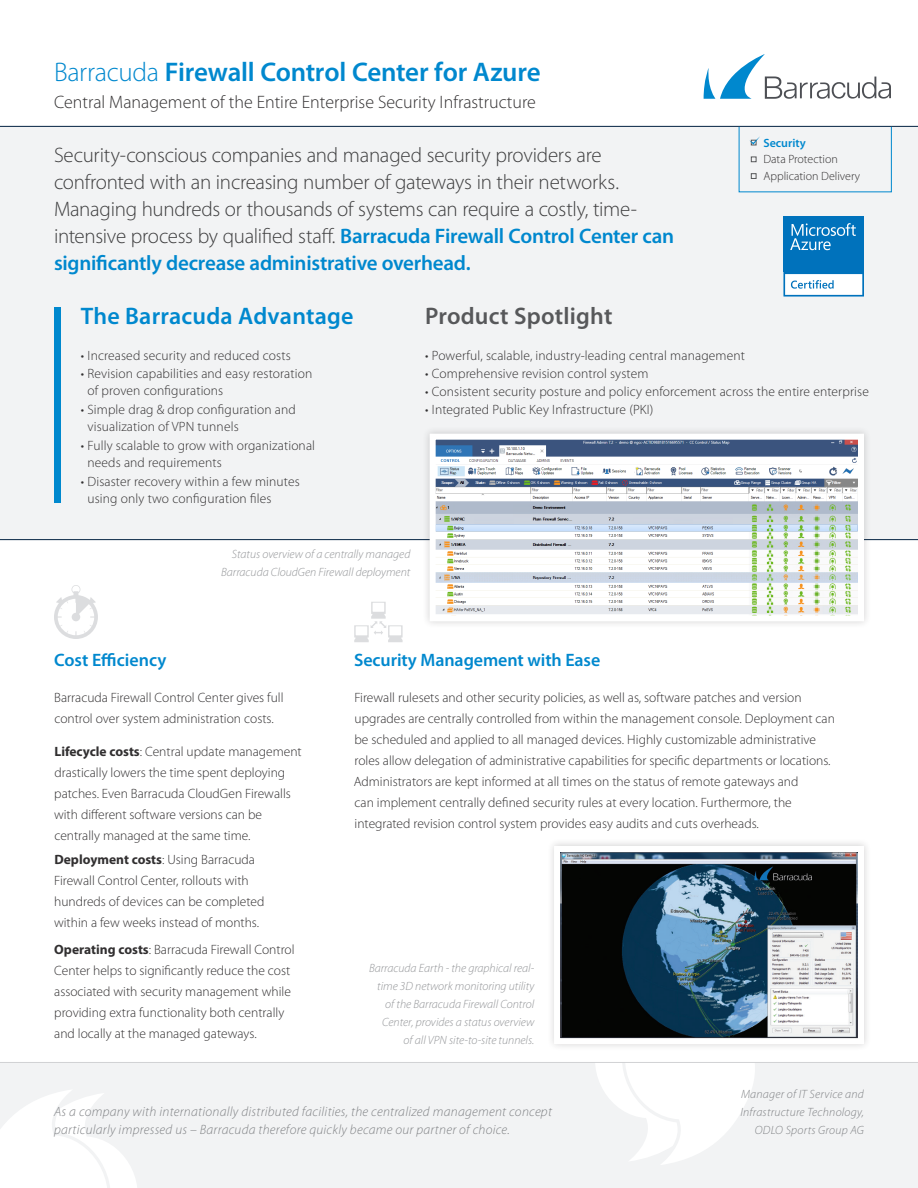
<style>
.page{position:relative;width:918px;height:1188px;background:#fff}
.page>*{position:absolute;margin:0;border:0;box-sizing:border-box;transform-origin:0 0}
.t1{font:600 27px "Myriad Pro";letter-spacing:-.01em;color:#0088ce}
.spotlight_title{font:600 24px "Myriad Pro";letter-spacing:.01em;color:#0088ce}
.spotlight_title-2{font:600 24px "Myriad Pro";letter-spacing:.01em;color:#57585a}
.product-description{font:300 21px/27px "Myriad Pro";letter-spacing:-.015em;color:#3e3e3f}
.sub_header{font:300 18px "Myriad Pro";color:#312f30}
.section_header{font:600 18px "Myriad Pro";letter-spacing:-.005em;color:#0088ce}
.body_text{font:300 13.5px/21px "Myriad Pro";color:#312f30}
.quote{font:italic 300 13.5px/18px "Myriad Pro";letter-spacing:.02em;color:#808285}
.t2{font:italic 300 12px/18px "Myriad Pro";color:#939598;text-align:right}
.quote-2{font:italic 300 12px/18px "Myriad Pro";letter-spacing:.02em;color:#808285}
.Unselected_text{font:300 12px "Myriad Pro";color:#312f30}
.Selected_Text{font:600 12px "Myriad Pro";color:#0088ce}
.s1{font-weight:300}
.s2{font-weight:600;color:#0088ce}
.s3{font-weight:700}
</style>
<div class="page">
<div style="left:0;top:1062px;width:918px;height:126px;background:#f2f3f4"></div>
<svg style="left:596px;top:1063px;width:159px;height:102px"></svg>
<svg style="left:0;top:1090px;width:137px;height:98px"></svg>
<div style="left:0;top:126px;width:918px;height:414px;background:#f2f3f4"></div>
<hr style="left:0;top:1062px;width:918px;height:1px;background:#d1d2d4">
<div style="left:54px;top:307px;width:7px;height:195px;background:#0088ce"></div>
<svg style="left:738px;top:126px;width:154px;height:67px"></svg>
<svg style="left:783px;top:216px;width:81px;height:81px"></svg>
<svg style="left:704px;top:54px;width:187px;height:45px"></svg>
<svg style="left:54px;top:585px;width:44px;height:54px"></svg>
<svg style="left:354px;top:602px;width:49px;height:40px"></svg>
<div style="left:422px;top:426px;width:450px;height:203px;background:#231f20;opacity:.2"></div>
<svg style="left:427px;top:431px;width:440px;height:193px"></svg>
<div style="left:546px;top:838px;width:326px;height:213px;background:#fafafa"></div>
<svg style="left:552px;top:843px;width:314px;height:203px"></svg>
<p class="t1" style="left:54px;top:55px;width:488px"><span class="s1">Barracuda</span> Firewall Control Center for Azure</p>
<p class="sub_header" style="left:54px;top:91px;width:483px">Central Management of the Entire Enterprise Security Infrastructure</p>
<p class="product-description" style="left:54px;top:141px;width:622px">Security-conscious companies and managed security providers are confronted with an increasing number of gateways in their networks.<br>Managing hundreds or thousands of systems can require a costly, time&shy;intensive process by qualified staff. <span class="s2">Barracuda Firewall Control Center can significantly decrease administrative overhead.</span></p>
<p class="Selected_Text" style="left:763px;top:135px;width:44px">Security</p>
<p class="Unselected_text" style="left:763px;top:152px;width:76px">Data Protection</p>
<p class="Unselected_text" style="left:763px;top:168px;width:98px">Application Delivery</p>
<p class="spotlight_title" style="left:81px;top:301px;width:274px">The Barracuda Advantage</p>
<p class="body_text" style="left:81px;top:345px;width:211px">• Increased security and reduced costs</p>
<p class="body_text" style="left:88px;top:365px;width:226px;line-height:16.5px;text-indent:-7px">• Revision capabilities and easy restoration of proven configurations</p>
<p class="body_text" style="left:88px;top:401px;width:210px;line-height:16.5px;text-indent:-7px">• Simple drag &amp; drop configuration and visualization of VPN tunnels</p>
<p class="body_text" style="left:88px;top:437px;width:229px;line-height:16.5px;text-indent:-7px">• Fully scalable to grow with organizational needs and requirements</p>
<p class="body_text" style="left:88px;top:473px;width:214px;line-height:16.5px;text-indent:-7px">• Disaster recovery within a few minutes using only two configuration files</p>
<p class="spotlight_title-2" style="left:425px;top:301px;width:189px">Product Spotlight</p>
<p class="body_text" style="left:425px;top:345px;width:321px">• Powerful, scalable, industry-leading central management</p>
<p class="body_text" style="left:425px;top:363px;width:225px">• Comprehensive revision control system</p>
<p class="body_text" style="left:425px;top:381px;width:445px">• Consistent security posture and policy enforcement across the entire enterprise</p>
<p class="body_text" style="left:425px;top:399px;width:230px">• Integrated Public Key Infrastructure (PKI)</p>
<p class="t2" style="left:221px;top:545px;width:191px">Status overview of a centrally managed<br>Barracuda CloudGen Firewall deployment</p>
<p class="section_header" style="left:54px;top:649px;width:114px">Cost Efficiency</p>
<p class="body_text" style="left:54px;top:687px;width:231px">Barracuda Firewall Control Center gives full control over system administration costs.</p>
<p class="body_text" style="left:54px;top:741px;width:249px"><span class="s3">Lifecycle costs</span>: Central update management drastically lowers the time spent deploying patches. Even Barracuda CloudGen Firewalls with different software versions can be centrally managed at the same time.</p>
<p class="body_text" style="left:54px;top:849px;width:212px"><span class="s3">Deployment costs</span>: Using Barracuda Firewall Control Center, rollouts with hundreds of devices can be completed within a few weeks instead of months.</p>
<p class="body_text" style="left:54px;top:939px;width:242px"><span class="s3">Operating costs</span>: Barracuda Firewall Control Center helps to significantly reduce the cost associated with security management while providing extra functionality both centrally and locally at the managed gateways.</p>
<p class="section_header" style="left:354px;top:649px;width:248px">Security Management with Ease</p>
<p class="body_text" style="left:354px;top:687px;width:483px">Firewall rulesets and other security policies, as well as, software patches and version upgrades are centrally controlled from within the management console. Deployment can be scheduled and applied to all managed devices. Highly customizable administrative roles allow delegation of administrative capabilities for specific departments or locations.<br>Administrators are kept informed at all times on the status of remote gateways and<br>can implement centrally defined security rules at every location. Furthermore, the integrated revision control system provides easy audits and cuts overheads.</p>
<p class="t2" style="left:369px;top:959px;width:167px">Barracuda Earth - the graphical real&shy;time 3D network monitoring utility of the Barracuda Firewall Control Center, provides a status overview<br>of all VPN site-to-site tunnels.</p>
<p class="quote" style="left:54px;top:1102px;width:499px">As a company with internationally distributed facilities, the centralized management concept particularly impressed us – Barracuda therefore quickly became our partner of choice.</p>
<p class="quote-2" style="left:740px;top:1085px;width:125px">Manager of IT Service and<br>Infrastructure Technology,</p>
<p class="quote-2" style="left:755px;top:1121px;width:111px">ODLO Sports Group AG</p>
</div>
